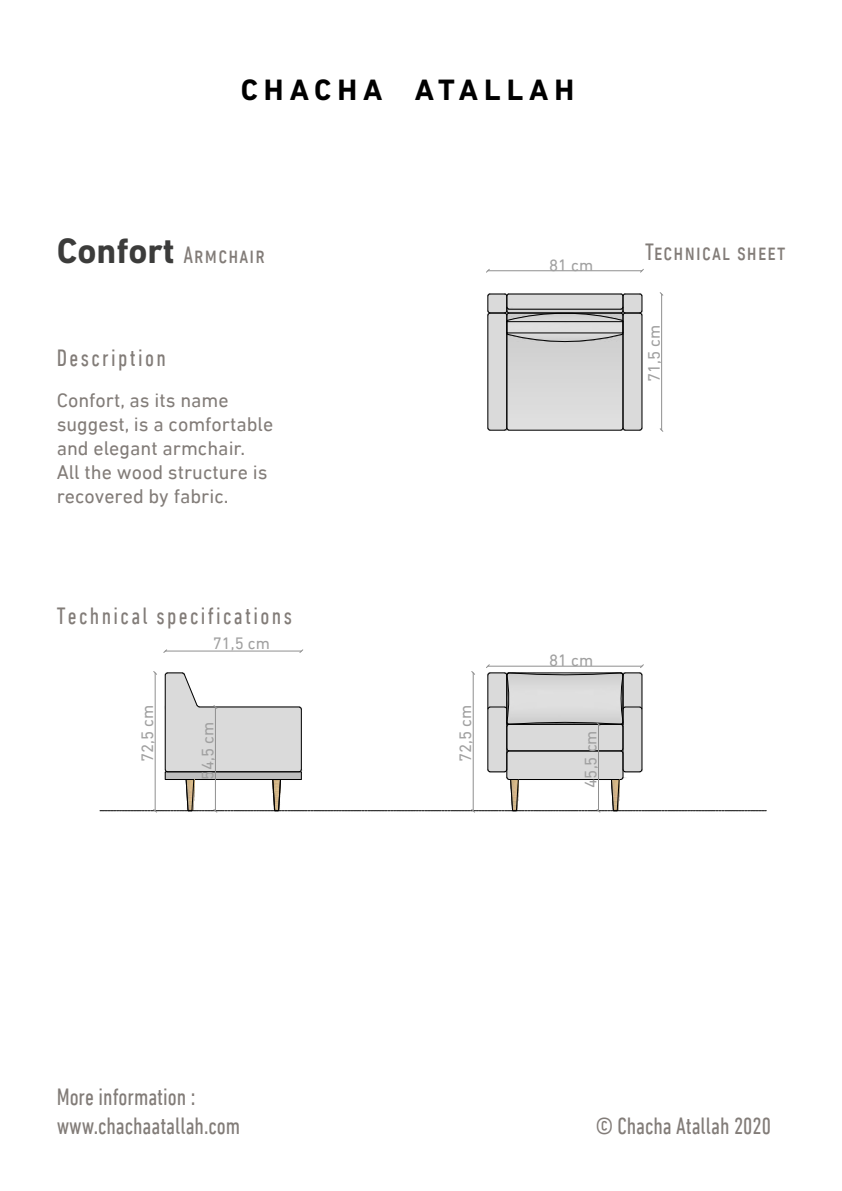
<style>
.page{position:relative;width:842px;height:1191px;background:#fff}
.page>*{position:absolute;margin:0;border:0;box-sizing:border-box;transform-origin:0 0}
.t1{font:700 30px "DIN Next LT Pro";letter-spacing:.2em;color:#000}
.t2{font:condensed 24px/28.8px "DIN Next LT Pro";color:#827c78}
.t3{font:condensed 24px "DIN Next LT Pro";letter-spacing:.1em;color:#827c78}
.t4{font:20px/24px "DIN Next LT Pro";color:#827c78}
.t5{font:16.8px "DIN Next LT Pro";color:#a0a0a0}
.s1{font-weight:700;font-stretch:normal;font-size:36px;color:#3c3c3b}
</style>
<div class="page">
<svg style="left:99px;top:269px;width:668px;height:544px"></svg>
<h1 class="t1" style="left:241px;top:72px;width:335px">CHACHA ATALLAH</h1>
<p class="t2" style="left:57px;top:241px;width:210px"><span class="s1">Confort</span> Armchair</p>
<p class="t3" style="left:57px;top:344px;width:111px">Description</p>
<p class="t4" style="left:57px;top:388px;width:218px">Confort, as its name suggest, is a comfortable and elegant armchair.<br>All the wood structure is recovered by fabric.</p>
<p class="t3" style="left:57px;top:602px;width:237px">Technical specifications</p>
<p class="t5" style="left:138px;top:762px;width:59px;rotate:-90deg">72,5 cm</p>
<p class="t5" style="left:213px;top:634px;width:59px">71,5 cm</p>
<p class="t5" style="left:198px;top:779px;width:59px;rotate:-90deg">54,5 cm</p>
<p class="t5" style="left:549px;top:255px;width:46px">81 cm</p>
<p class="t2" style="left:645px;top:238px;width:142px">Technical sheet</p>
<p class="t5" style="left:644px;top:382px;width:59px;rotate:-90deg">71,5 cm</p>
<p class="t5" style="left:456px;top:762px;width:59px;rotate:-90deg">72,5 cm</p>
<p class="t5" style="left:549px;top:651px;width:46px">81 cm</p>
<p class="t5" style="left:581px;top:787px;width:59px;rotate:-90deg">45,5 cm</p>
<p class="t2" style="left:57px;top:1082px;width:185px">More information : www.chachaatallah.com</p>
<p class="t2" style="left:596px;top:1111px;width:177px">© Chacha Atallah 2020</p>
</div>
